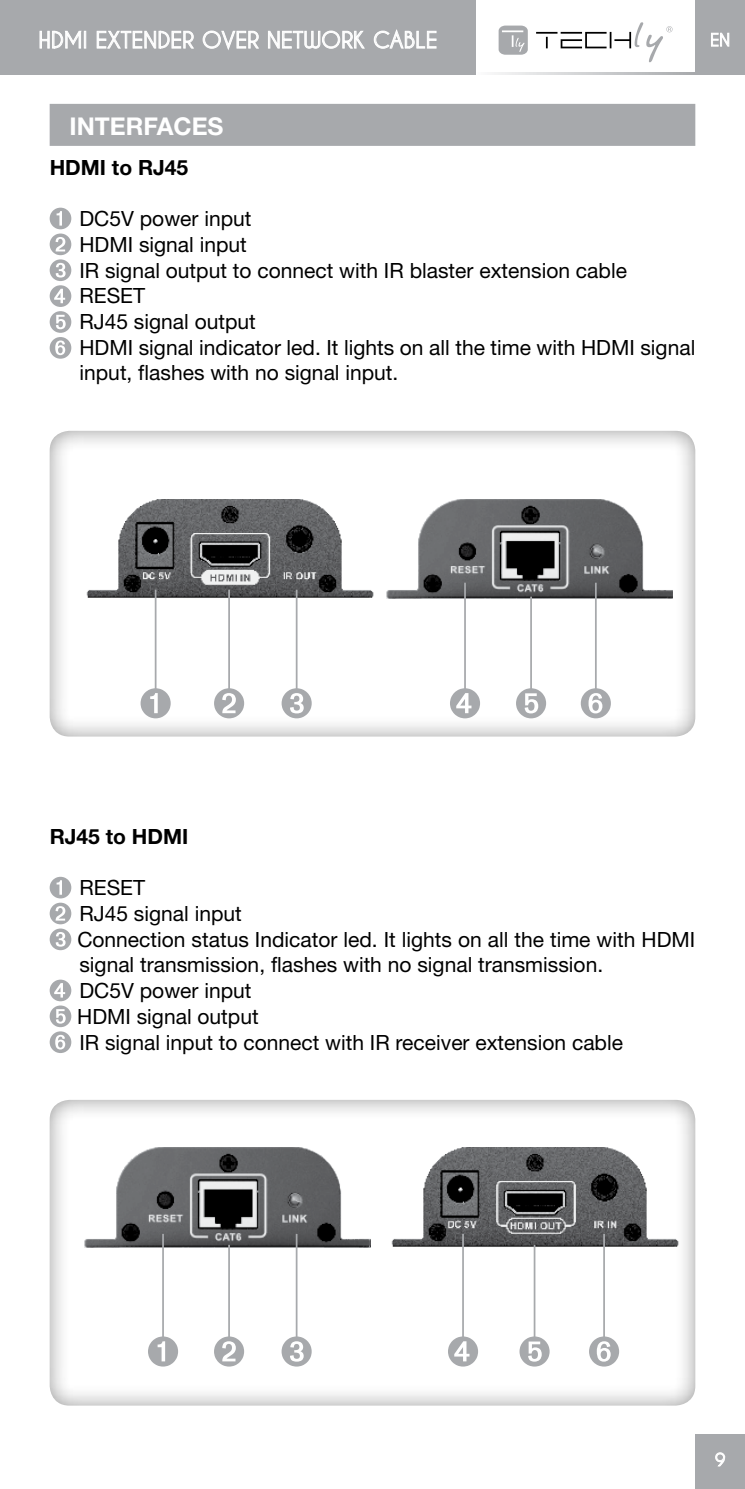
<style>
.page{position:relative;width:745px;height:1489px;background:#fff}
.page>*{position:absolute;margin:0;border:0;box-sizing:border-box;transform-origin:0 0}
.t1{font:700 24.5px "Helvetica Neue LT Std";color:#fff}
.t2{font:700 22.75px "Caviar Dreams";color:#fff}
.t3{font:21px/25.9px "Helvetica Neue LT Std";color:#000}
.t4{font:700 21px "Helvetica Neue LT Std";color:#000}
</style>
<div class="page">
<svg style="left:475px;top:73px;width:219px;height:1px"></svg>
<div style="left:0;top:0;width:475px;height:74px;background:#a7a9ac"></div>
<div style="left:694px;top:0;width:50px;height:74px;background:#a7a9ac"></div>
<svg style="left:545px;top:37px;width:2px;height:11px"></svg>
<hr style="left:535px;top:32px;width:22px;height:2px;background:#000">
<svg style="left:498px;top:26px;width:29px;height:29px"></svg>
<svg style="left:560px;top:22px;width:112px;height:40px"></svg>
<div style="left:694px;top:1434px;width:50px;height:54px;background:#a7a9ac"></div>
<svg style="left:715px;top:1452px;width:10px;height:14px"></svg>
<svg style="left:40px;top:31px;width:46px;height:18px"></svg>
<svg style="left:97px;top:31px;width:97px;height:18px"></svg>
<svg style="left:202px;top:31px;width:57px;height:19px"></svg>
<svg style="left:268px;top:31px;width:97px;height:18px"></svg>
<svg style="left:373px;top:29px;width:63px;height:20px"></svg>
<svg style="left:711px;top:33px;width:17px;height:14px"></svg>
<svg style="left:50px;top:876px;width:21px;height:74px"></svg>
<svg style="left:50px;top:979px;width:21px;height:73px"></svg>
<div style="left:50px;top:104px;width:644px;height:42px;background:#a7a9ac"></div>
<svg style="left:50px;top:208px;width:21px;height:151px"></svg>
<div style="left:48px;top:425px;width:651px;height:312px;background:#000;opacity:.45"></div>
<img style="left:84px;top:499px;width:291px;height:100px">
<img style="left:144px;top:533px;width:172px;height:53px">
<img style="left:386px;top:499px;width:286px;height:100px">
<hr style="left:155px;top:589px;width:1px;height:104px;background:#a7a9ac">
<hr style="left:228px;top:589px;width:2px;height:102px;background:#a7a9ac">
<hr style="left:464px;top:582px;width:1px;height:108px;background:#a7a9ac">
<hr style="left:295px;top:589px;width:2px;height:101px;background:#a7a9ac">
<hr style="left:530px;top:596px;width:1px;height:94px;background:#a7a9ac">
<hr style="left:594px;top:582px;width:2px;height:108px;background:#a7a9ac">
<svg style="left:140px;top:688px;width:30px;height:30px"></svg>
<svg style="left:449px;top:688px;width:30px;height:30px"></svg>
<svg style="left:515px;top:688px;width:30px;height:30px"></svg>
<svg style="left:214px;top:688px;width:30px;height:30px"></svg>
<svg style="left:281px;top:688px;width:30px;height:30px"></svg>
<div style="left:48px;top:1094px;width:651px;height:312px;background:#000;opacity:.45"></div>
<img style="left:84px;top:1147px;width:286px;height:100px">
<img style="left:359px;top:1147px;width:10px;height:100px">
<img style="left:389px;top:1147px;width:289px;height:99px">
<img style="left:445px;top:1181px;width:170px;height:53px">
<svg style="left:580px;top:688px;width:30px;height:30px"></svg>
<hr style="left:162px;top:1233px;width:2px;height:107px;background:#a7a9ac">
<hr style="left:228px;top:1244px;width:2px;height:94px;background:#a7a9ac">
<hr style="left:462px;top:1233px;width:1px;height:104px;background:#a7a9ac">
<hr style="left:295px;top:1233px;width:2px;height:104px;background:#a7a9ac">
<hr style="left:533px;top:1244px;width:2px;height:93px;background:#a7a9ac">
<hr style="left:602px;top:1233px;width:2px;height:104px;background:#a7a9ac">
<svg style="left:148px;top:1336px;width:30px;height:30px"></svg>
<svg style="left:447px;top:1336px;width:31px;height:30px"></svg>
<svg style="left:519px;top:1336px;width:30px;height:30px"></svg>
<svg style="left:214px;top:1336px;width:30px;height:30px"></svg>
<svg style="left:281px;top:1336px;width:30px;height:30px"></svg>
<svg style="left:588px;top:1336px;width:30px;height:30px"></svg>
<p class="t2" style="left:38px;top:27px;width:400px">HDMI EXTENDER OVER NETWORK CABLE</p>
<p class="t1" style="left:69px;top:111px;width:25px">INTERFACES</p>
<p class="t4" style="left:50px;top:154px;width:140px">HDMI TO RJ45</p>
<p class="t3" style="left:79px;top:205px;width:617px">DC5V power input<br>HDMI signal input<br>IR signal output to connect with IR blaster extension cable<br>RESET<br>RJ45 signal output<br>HDMI signal indicator led. It lights on all the time with HDMI signal input, flashes with no signal input.</p>
<p class="t4" style="left:50px;top:823px;width:140px">RJ45 TO HDMI</p>
<p class="t3" style="left:77px;top:874px;width:619px">RESET<br>RJ45 signal input<br>Connection status Indicator led. It lights on all the time with HDMI signal transmission, flashes with no signal transmission.<br>DC5V power input<br>HDMI signal output<br>IR signal input to connect with IR receiver extension cable</p>
</div>
